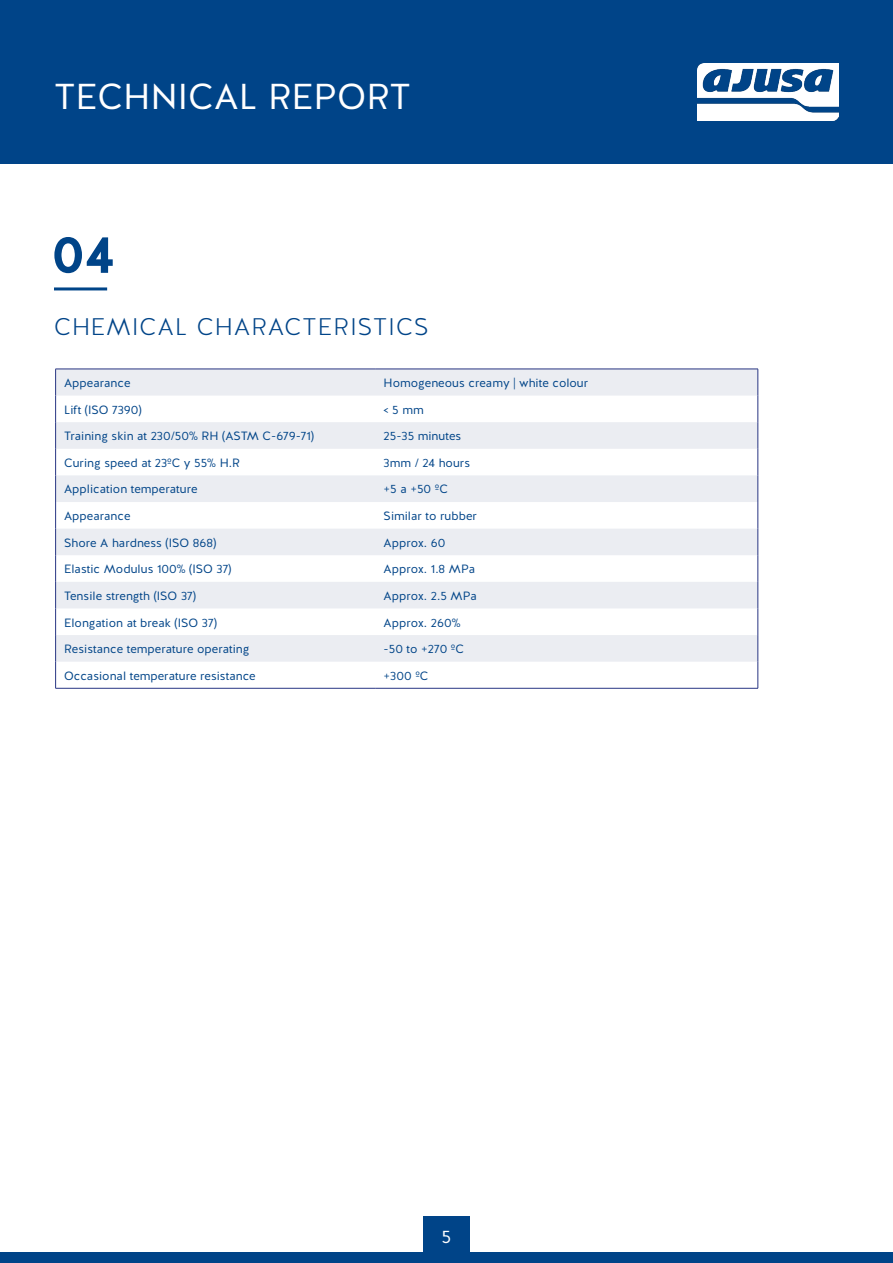
<style>
.page{position:relative;width:893px;height:1263px;background:#fff}
.page>*{position:absolute;margin:0;border:0;box-sizing:border-box;transform-origin:0 0}
.t1{font:700 52.5px "Halis GR";color:#048}
.t2{font:36px "Halis GR";color:#fff}
.t3{font:300 24px "Halis GR";letter-spacing:.05em;color:#048}
.t4{font:18px "Halis GR";color:#fff}
.t5{font:12px "Halis GR";color:#048}
</style>
<div class="page">
<div style="left:0;top:0;width:893px;height:163px;background:#048"></div>
<div style="left:0;top:1252px;width:893px;height:11px;background:#048"></div>
<div style="left:423px;top:1216px;width:47px;height:46px;background:#048"></div>
<img style="left:698px;top:64px;width:141px;height:56px">
<hr style="left:54px;top:287px;width:53px;height:3px;background:#048">
<svg style="left:56px;top:370px;width:702px;height:292px;fill:#ebedf2"></svg>
<hr style="left:55px;top:369px;width:320px;height:1px;background:#283583">
<hr style="left:375px;top:369px;width:383px;height:1px;background:#283583">
<svg style="left:55px;top:369px;width:1px;height:319px"></svg>
<svg style="left:758px;top:369px;width:1px;height:319px"></svg>
<hr style="left:55px;top:688px;width:320px;height:1px;background:#283583">
<hr style="left:375px;top:688px;width:383px;height:1px;background:#283583">
<h2 class="t2" style="left:54px;top:73px;width:358px">TECHNICAL REPORT</h2>
<h1 class="t1" style="left:51px;top:221px;width:65px">04</h1>
<h3 class="t3" style="left:54px;top:311px;width:376px">CHEMICAL CHARACTERISTICS</h3>
<p class="t5" style="left:64px;top:375px;width:68px">Appearance</p>
<p class="t5" style="left:384px;top:375px;width:206px">Homogeneous creamy | white colour</p>
<p class="t5" style="left:64px;top:402px;width:79px">Lift (ISO 7390)</p>
<p class="t5" style="left:384px;top:402px;width:42px">&lt; 5 mm</p>
<p class="t5" style="left:64px;top:428px;width:251px">Training skin at 230/50% RH (ASTM C-679-71)</p>
<p class="t5" style="left:384px;top:428px;width:79px">25-35 minutes</p>
<p class="t5" style="left:64px;top:455px;width:177px">Curing speed at 23ºC y 55% H.R</p>
<p class="t5" style="left:384px;top:455px;width:88px">3mm / 24 hours</p>
<p class="t5" style="left:64px;top:482px;width:135px">Application temperature</p>
<p class="t5" style="left:384px;top:482px;width:66px">+5 a +50 ºC</p>
<p class="t5" style="left:64px;top:508px;width:68px">Appearance</p>
<p class="t5" style="left:384px;top:508px;width:95px">Similar to rubber</p>
<p class="t5" style="left:64px;top:535px;width:154px">Shore A hardness (ISO 868)</p>
<p class="t5" style="left:384px;top:535px;width:63px">Approx. 60</p>
<p class="t5" style="left:64px;top:561px;width:169px">Elastic Modulus 100% (ISO 37)</p>
<p class="t5" style="left:384px;top:561px;width:93px">Approx. 1.8 MPa</p>
<p class="t5" style="left:64px;top:588px;width:133px">Tensile strength (ISO 37)</p>
<p class="t5" style="left:384px;top:588px;width:95px">Approx. 2.5 MPa</p>
<p class="t5" style="left:64px;top:615px;width:154px">Elongation at break (ISO 37)</p>
<p class="t5" style="left:384px;top:615px;width:78px">Approx. 260%</p>
<p class="t5" style="left:64px;top:641px;width:187px">Resistance temperature operating</p>
<p class="t5" style="left:384px;top:641px;width:82px">-50 to +270 ºC</p>
<p class="t5" style="left:64px;top:668px;width:193px">Occasional temperature resistance</p>
<p class="t5" style="left:384px;top:668px;width:46px">+300 ºC</p>
<h3 class="t4" style="left:442px;top:1225px;width:11px">5</h3>
</div>
